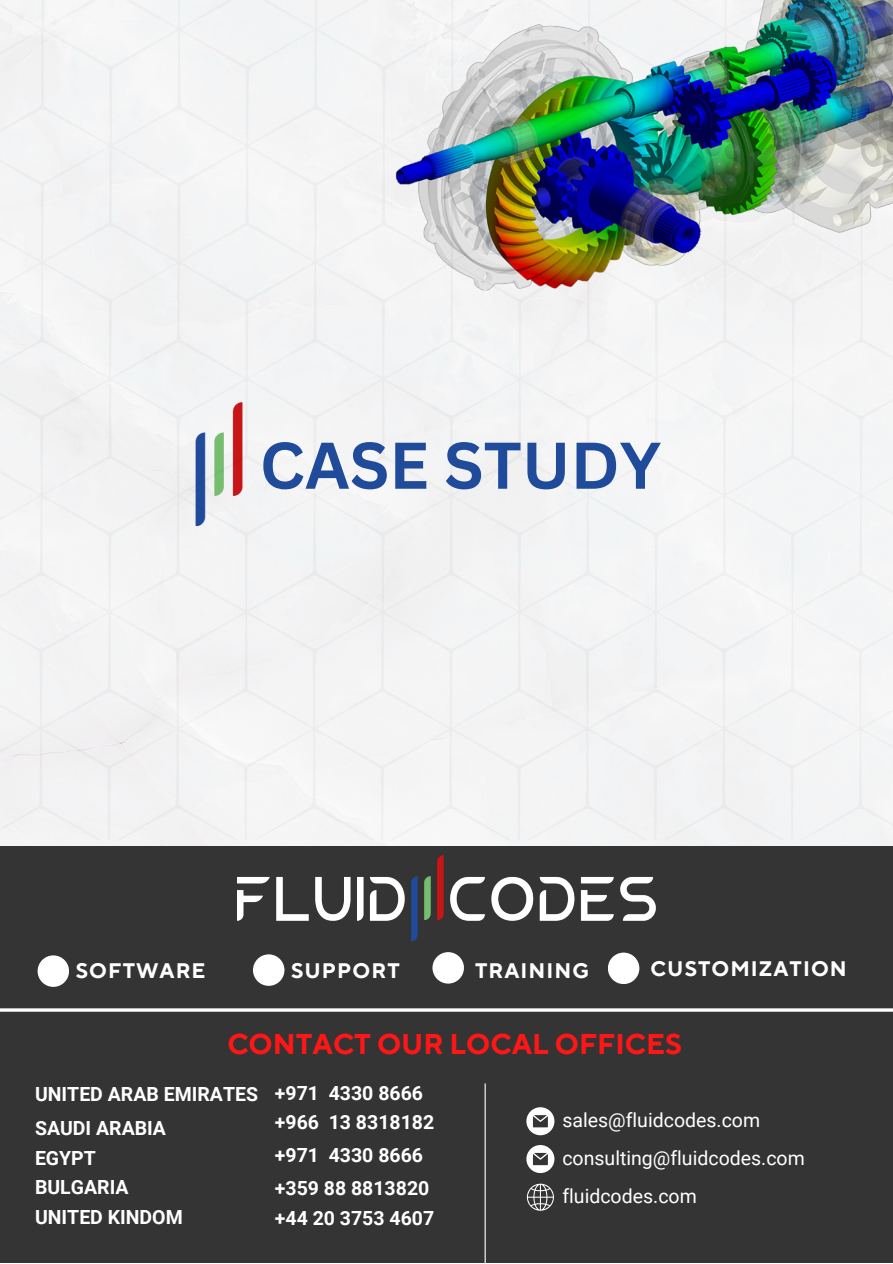
<style>
.page{position:relative;width:893px;height:1264px;background:#fff}
.page>*{position:absolute;margin:0;border:0;box-sizing:border-box;transform-origin:0 0}
.t1{font:700 64.5px "Canva Sans";color:#204b9b}
.t2{font:700 28.5px "TT Norms Pro";color:#ff1616}
.t3{font:700 21px "TT Norms Pro";letter-spacing:.05em;color:#fff}
.t4{font:700 19.5px "Roboto";color:#fff}
.t5{font:19.5px "Roboto";color:#fff}
</style>
<div class="page">
<div style="left:0;top:846px;width:892px;height:416px;background:#343434"></div>
<svg style="left:526px;top:1107px;width:28px;height:28px"></svg>
<div style="left:38px;top:955px;width:31px;height:31px;background:#fff;border-radius:50%"></div>
<svg style="left:526px;top:1145px;width:28px;height:27px"></svg>
<svg style="left:526px;top:1183px;width:28px;height:28px"></svg>
<hr style="left:484px;top:1083px;width:1px;height:179px;background:#fff">
<div style="left:608px;top:952px;width:31px;height:32px;background:#fff;border-radius:50%"></div>
<hr style="left:0;top:1008px;width:892px;height:3px;background:#fff">
<div style="left:253px;top:954px;width:31px;height:31px;background:#fff;border-radius:50%"></div>
<div style="left:432px;top:952px;width:32px;height:31px;background:#fff;border-radius:50%"></div>
<img style="left:237px;top:855px;width:418px;height:85px">
<img style="left:0;top:0;width:892px;height:846px">
<p class="t1" style="left:260px;top:420px;width:403px">CASE STUDY</p>
<p class="t3" style="left:76px;top:958px;width:131px">SOFTWARE</p>
<p class="t3" style="left:291px;top:958px;width:110px">SUPPORT</p>
<p class="t3" style="left:475px;top:958px;width:115px">TRAINING</p>
<p class="t3" style="left:650px;top:956px;width:198px">CUSTOMIZATION</p>
<p class="t2" style="left:227px;top:1026px;width:456px">CONTACT OUR LOCAL OFFICES</p>
<p class="t4" style="left:35px;top:1082px;width:224px">UNITED ARAB EMIRATES</p>
<p class="t4" style="left:35px;top:1116px;width:132px">SAUDI ARABIA</p>
<p class="t4" style="left:35px;top:1146px;width:62px">EGYPT</p>
<p class="t4" style="left:35px;top:1176px;width:95px">BULGARIA</p>
<p class="t4" style="left:275px;top:1081px;width:150px">+971 4330 8666</p>
<p class="t4" style="left:275px;top:1110px;width:161px">+966 13 8318182</p>
<p class="t4" style="left:275px;top:1143px;width:150px">+971 4330 8666</p>
<p class="t4" style="left:275px;top:1176px;width:156px">+359 88 8813820</p>
<p class="t4" style="left:35px;top:1205px;width:149px">UNITED KINDOM</p>
<p class="t4" style="left:275px;top:1206px;width:161px">+44 20 3753 4607</p>
<p class="t5" style="left:562px;top:1108px;width:199px">sales@fluidcodes.com</p>
<p class="t5" style="left:562px;top:1146px;width:244px">consulting@fluidcodes.com</p>
<p class="t5" style="left:562px;top:1184px;width:136px">fluidcodes.com</p>
</div>
